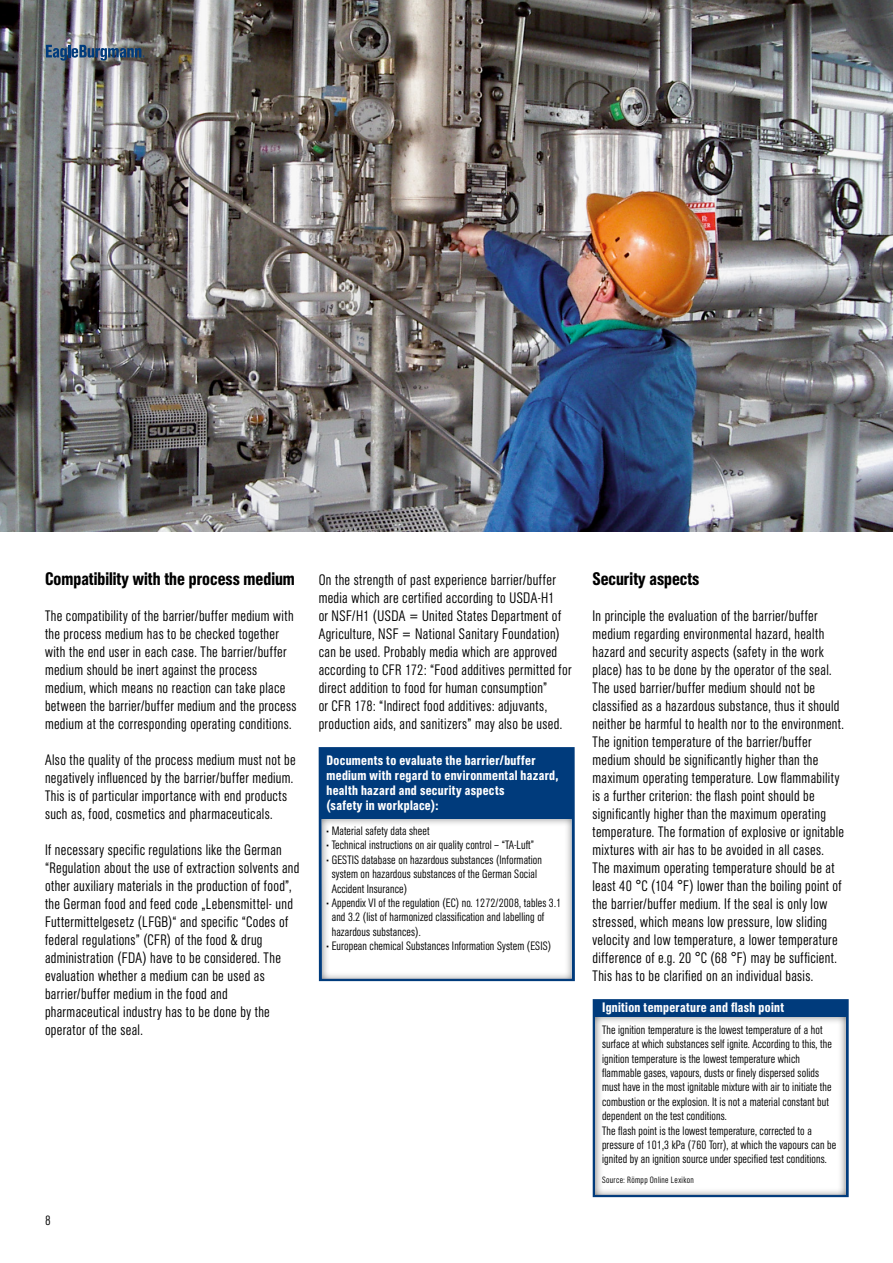
<style>
.page{position:relative;width:893px;height:1263px;background:#fff}
.page>*{position:absolute;margin:0;border:0;box-sizing:border-box;transform-origin:0 0}
.t1{font:500 condensed 18px "AG Book Pro";color:#000}
.t2{font:300 condensed 15px/18px "AG Book Pro";letter-spacing:.02em;color:#000}
.t3{font:500 condensed 13.5px/15px "AG Book Pro";letter-spacing:.025em;color:#fff}
.t4{font:300 condensed 13.5px "AG Book Pro";color:#000}
.t5{font:300 condensed 12px/14.4px "AG Book Pro";letter-spacing:.01em;color:#000}
.t6{font:300 condensed 9px "AG Book Pro";letter-spacing:.035em;color:#000}
</style>
<div class="page">
<img style="left:0;top:0;width:893px;height:531px">
<div style="left:319px;top:747px;width:256px;height:234px;background:#003b7c"></div>
<img style="left:322px;top:819px;width:250px;height:160px">
<svg style="left:593px;top:999px;width:256px;height:198px;background:#0e4581"></svg>
<img style="left:596px;top:1017px;width:249px;height:178px">
<svg style="left:46px;top:45px;width:99px;height:16px;background:#506883"></svg>
<p class="t1" style="left:45px;top:567px;width:251px">Compatibility with the process medium</p>
<p class="t2" style="left:45px;top:607px;width:253px">The compatibility of the barrier/buffer medium with the process medium has to be checked together with the end user in each case. The barrier/buffer medium should be inert against the process medium, which means no reaction can take place between the barrier/buffer medium and the process medium at the corresponding operating conditions.</p>
<p class="t2" style="left:45px;top:751px;width:252px">Also the quality of the process medium must not be negatively influenced by the barrier/buffer medium.<br>This is of particular importance with end products such as, food, cosmetics and pharmaceuticals.</p>
<p class="t2" style="left:45px;top:841px;width:256px">If necessary specific regulations like the German “Regulation about the use of extraction solvents and other auxiliary materials in the production of food”, the German food and feed code „Lebensmittel- und Futtermittelgesetz (LFGB)“ and specific “Codes of federal regulations” (CFR) of the food &amp; drug administration (FDA) have to be considered. The evaluation whether a medium can be used as barrier/buffer medium in the food and pharmaceutical industry has to be done by the operator of the seal.</p>
<p class="t4" style="left:45px;top:1212px;width:7px">8</p>
<p class="t2" style="left:319px;top:571px;width:254px">On the strength of past experience barrier/buffer media which are certified according to USDA-H1<br>or NSF/H1 (USDA = United States Department of Agriculture, NSF = National Sanitary Foundation) can be used. Probably media which are approved according to CFR 172: “Food additives permitted for direct addition to food for human consumption”<br>or CFR 178: “Indirect food additives: adjuvants, production aids, and sanitizers” may also be used.</p>
<p class="t1" style="left:592px;top:567px;width:108px">Security aspects</p>
<p class="t2" style="left:592px;top:607px;width:253px">In principle the evaluation of the barrier/buffer medium regarding environmental hazard, health hazard and security aspects (safety in the work place) has to be done by the operator of the seal.<br>The used barrier/buffer medium should not be classified as a hazardous substance, thus it should neither be harmful to health nor to the environment.<br>The ignition temperature of the barrier/buffer medium should be significantly higher than the maximum operating temperature. Low flammability is a further criterion: the flash point should be significantly higher than the maximum operating temperature. The formation of explosive or ignitable mixtures with air has to be avoided in all cases.<br>The maximum operating temperature should be at least 40 °C (104 °F) lower than the boiling point of the barrier/buffer medium. If the seal is only low stressed, which means low pressure, low sliding velocity and low temperature, a lower temperature difference of e.g. 20 °C (68 °F) may be sufficient.<br>This has to be clarified on an individual basis.</p>
<p class="t3" style="left:326px;top:752px;width:234px">Documents to evaluate the barrier/buffer medium with regard to environmental hazard, health hazard and security aspects<br>(safety in workplace):</p>
<p class="t5" style="left:326px;top:823px;width:105px">• Material safety data sheet</p>
<p class="t5" style="left:326px;top:838px;width:209px">• Technical instructions on air quality control – “TA-Luft”</p>
<p class="t5" style="left:332px;top:852px;width:212px;text-indent:-5px">• GESTIS database on hazardous substances (Information system on hazardous substances of the German Social<br>Accident Insurance)</p>
<p class="t5" style="left:332px;top:895px;width:231px;text-indent:-5px">• Appendix VI of the regulation (EC) no. 1272/2008, tables 3.1 and 3.2 (list of harmonized classification and labelling of hazardous substances).</p>
<p class="t5" style="left:326px;top:939px;width:226px">• European chemical Substances Information System (ESIS)</p>
<p class="t3" style="left:602px;top:1000px;width:184px">Ignition temperature and flash point</p>
<p class="t5" style="left:602px;top:1022px;width:236px">The ignition temperature is the lowest temperature of a hot surface at which substances self ignite. According to this, the ignition temperature is the lowest temperature which flammable gases, vapours, dusts or finely dispersed solids must have in the most ignitable mixture with air to initiate the combustion or the explosion. It is not a material constant but dependent on the test conditions.<br>The flash point is the lowest temperature, corrected to a pressure of 101,3 kPa (760 Torr), at which the vapours can be ignited by an ignition source under specified test conditions.</p>
<p class="t6" style="left:602px;top:1174px;width:93px">Source: Römpp Online Lexikon</p>
</div>
